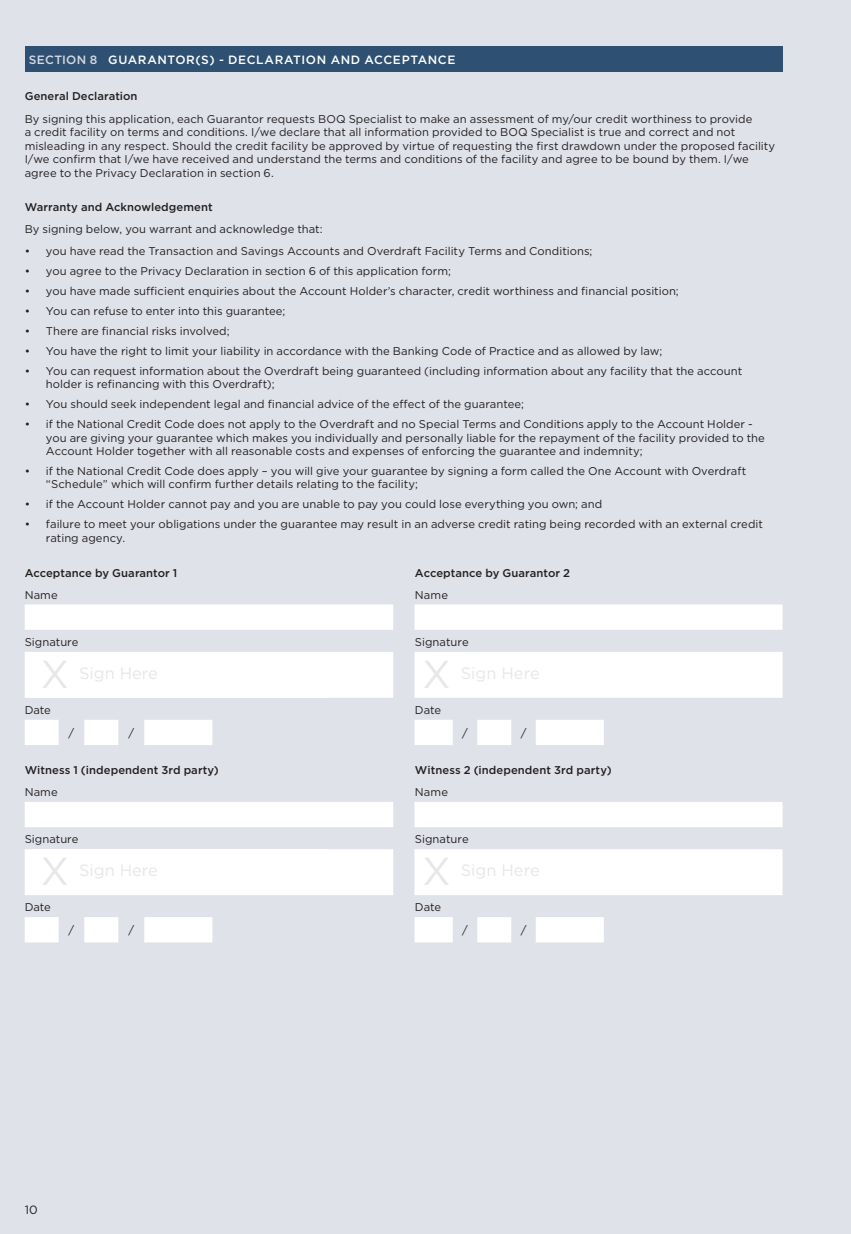
<style>
.page{position:relative;width:851px;height:1234px;background:#fff}
.page>*{position:absolute;margin:0;border:0;box-sizing:border-box;transform-origin:0 0}
.t1{font:39px "Gotham";color:#e6e7e9}
.t2{font:16.35px "Gotham";color:#e6e7e9}
.FORM_SECTION_HEADER{font:500 12px "Gotham";letter-spacing:.05em;color:#fff}
.t3{font:12px "Gotham";color:#231f20}
.FORM_BODY{font:11.25px/13.5px "Gotham";letter-spacing:.005em;color:#231f20}
.t4{font:500 11.25px "Gotham";letter-spacing:.005em;color:#231f20}
.s1{color:#d6d9e2}
</style>
<div class="page">
<div style="left:0;top:0;width:850px;height:1233px;background:#e0e2e9"></div>
<div style="left:25px;top:46px;width:757px;height:26px;background:#2e5072"></div>
<div style="left:25px;top:604px;width:757px;height:25px;background:#fff"></div>
<div style="left:25px;top:652px;width:757px;height:45px;background:#fff"></div>
<div style="left:33px;top:651px;width:295px;height:46px;background:#fff"></div>
<svg style="left:25px;top:720px;width:578px;height:24px"></svg>
<div style="left:25px;top:802px;width:757px;height:25px;background:#fff"></div>
<div style="left:25px;top:849px;width:757px;height:46px;background:#fff"></div>
<div style="left:33px;top:849px;width:295px;height:46px;background:#fff"></div>
<svg style="left:25px;top:917px;width:578px;height:25px"></svg>
<p class="FORM_SECTION_HEADER" style="left:29px;top:52px;width:428px"><span class="s1">SECTION 8</span> GUARANTOR(S) - DECLARATION AND ACCEPTANCE</p>
<h2 class="t4" style="left:25px;top:89px;width:114px">General Declaration</h2>
<p class="FORM_BODY" style="left:25px;top:111px;width:751px">By signing this application, each Guarantor requests BOQ Specialist to make an assessment of my/our credit worthiness to provide<br>a credit facility on terms and conditions. I/we declare that all information provided to BOQ Specialist is true and correct and not misleading in any respect. Should the credit facility be approved by virtue of requesting the first drawdown under the proposed facility I/we confirm that I/we have received and understand the terms and conditions of the facility and agree to be bound by them. I/we agree to the Privacy Declaration in section 6.</p>
<h2 class="t4" style="left:25px;top:200px;width:189px">Warranty and Acknowledgement</h2>
<p class="FORM_BODY" style="left:25px;top:222px;width:299px">By signing below, you warrant and acknowledge that:</p>
<p class="FORM_BODY" style="left:25px;top:244px;width:569px">• you have read the Transaction and Savings Accounts and Overdraft Facility Terms and Conditions;</p>
<p class="FORM_BODY" style="left:25px;top:264px;width:428px">• you agree to the Privacy Declaration in section 6 of this application form;</p>
<p class="FORM_BODY" style="left:25px;top:284px;width:655px">• you have made sufficient enquiries about the Account Holder’s character, credit worthiness and financial position;</p>
<p class="FORM_BODY" style="left:25px;top:304px;width:262px">• You can refuse to enter into this guarantee;</p>
<p class="FORM_BODY" style="left:25px;top:324px;width:206px">• There are financial risks involved;</p>
<p class="FORM_BODY" style="left:25px;top:344px;width:639px">• You have the right to limit your liability in accordance with the Banking Code of Practice and as allowed by law;</p>
<p class="FORM_BODY" style="left:46px;top:363px;width:697px;text-indent:-21px">• You can request information about the Overdraft being guaranteed (including information about any facility that the account holder is refinancing with this Overdraft);</p>
<p class="FORM_BODY" style="left:25px;top:397px;width:500px">• You should seek independent legal and financial advice of the effect of the guarantee;</p>
<p class="FORM_BODY" style="left:46px;top:417px;width:720px;text-indent:-21px">• if the National Credit Code does not apply to the Overdraft and no Special Terms and Conditions apply to the Account Holder - you are giving your guarantee which makes you individually and personally liable for the repayment of the facility provided to the<br>Account Holder together with all reasonable costs and expenses of enforcing the guarantee and indemnity;</p>
<p class="FORM_BODY" style="left:46px;top:464px;width:702px;text-indent:-21px">• if the National Credit Code does apply – you will give your guarantee by signing a form called the One Account with Overdraft “Schedule” which will confirm further details relating to the facility;</p>
<p class="FORM_BODY" style="left:25px;top:497px;width:579px">• if the Account Holder cannot pay and you are unable to pay you could lose everything you own; and</p>
<p class="FORM_BODY" style="left:46px;top:517px;width:718px;text-indent:-21px">• failure to meet your obligations under the guarantee may result in an adverse credit rating being recorded with an external credit rating agency.</p>
<h2 class="t4" style="left:25px;top:565px;width:154px">Acceptance by Guarantor 1</h2>
<h2 class="t4" style="left:415px;top:565px;width:157px">Acceptance by Guarantor 2</h2>
<p class="FORM_BODY" style="left:25px;top:587px;width:35px">Name</p>
<p class="FORM_BODY" style="left:415px;top:587px;width:35px">Name</p>
<p class="FORM_BODY" style="left:25px;top:634px;width:55px">Signature</p>
<p class="FORM_BODY" style="left:415px;top:634px;width:55px">Signature</p>
<p class="t1" style="left:41px;top:649px;width:30px">X</p>
<p class="t2" style="left:79px;top:662px;width:80px">Sign Here</p>
<p class="t1" style="left:422px;top:649px;width:30px">X</p>
<p class="t2" style="left:460px;top:662px;width:80px">Sign Here</p>
<p class="FORM_BODY" style="left:25px;top:702px;width:28px">Date</p>
<p class="FORM_BODY" style="left:415px;top:702px;width:28px">Date</p>
<p class="FORM_BODY" style="left:69px;top:725px;width:7px">/</p>
<p class="FORM_BODY" style="left:128px;top:725px;width:7px">/</p>
<p class="FORM_BODY" style="left:462px;top:725px;width:7px">/</p>
<p class="FORM_BODY" style="left:520px;top:725px;width:7px">/</p>
<h2 class="t4" style="left:25px;top:762px;width:196px">Witness 1 (independent 3rd party)</h2>
<h2 class="t4" style="left:415px;top:762px;width:198px">Witness 2 (independent 3rd party)</h2>
<p class="FORM_BODY" style="left:25px;top:784px;width:35px">Name</p>
<p class="FORM_BODY" style="left:415px;top:784px;width:35px">Name</p>
<p class="FORM_BODY" style="left:25px;top:832px;width:55px">Signature</p>
<p class="FORM_BODY" style="left:415px;top:832px;width:55px">Signature</p>
<p class="t1" style="left:41px;top:846px;width:30px">X</p>
<p class="t2" style="left:79px;top:859px;width:80px">Sign Here</p>
<p class="t1" style="left:422px;top:846px;width:30px">X</p>
<p class="t2" style="left:460px;top:859px;width:80px">Sign Here</p>
<p class="FORM_BODY" style="left:25px;top:900px;width:28px">Date</p>
<p class="FORM_BODY" style="left:415px;top:900px;width:28px">Date</p>
<p class="FORM_BODY" style="left:69px;top:923px;width:7px">/</p>
<p class="FORM_BODY" style="left:128px;top:923px;width:7px">/</p>
<p class="FORM_BODY" style="left:462px;top:923px;width:7px">/</p>
<p class="FORM_BODY" style="left:520px;top:923px;width:7px">/</p>
<p class="t3" style="left:25px;top:1201px;width:14px">10</p>
</div>
